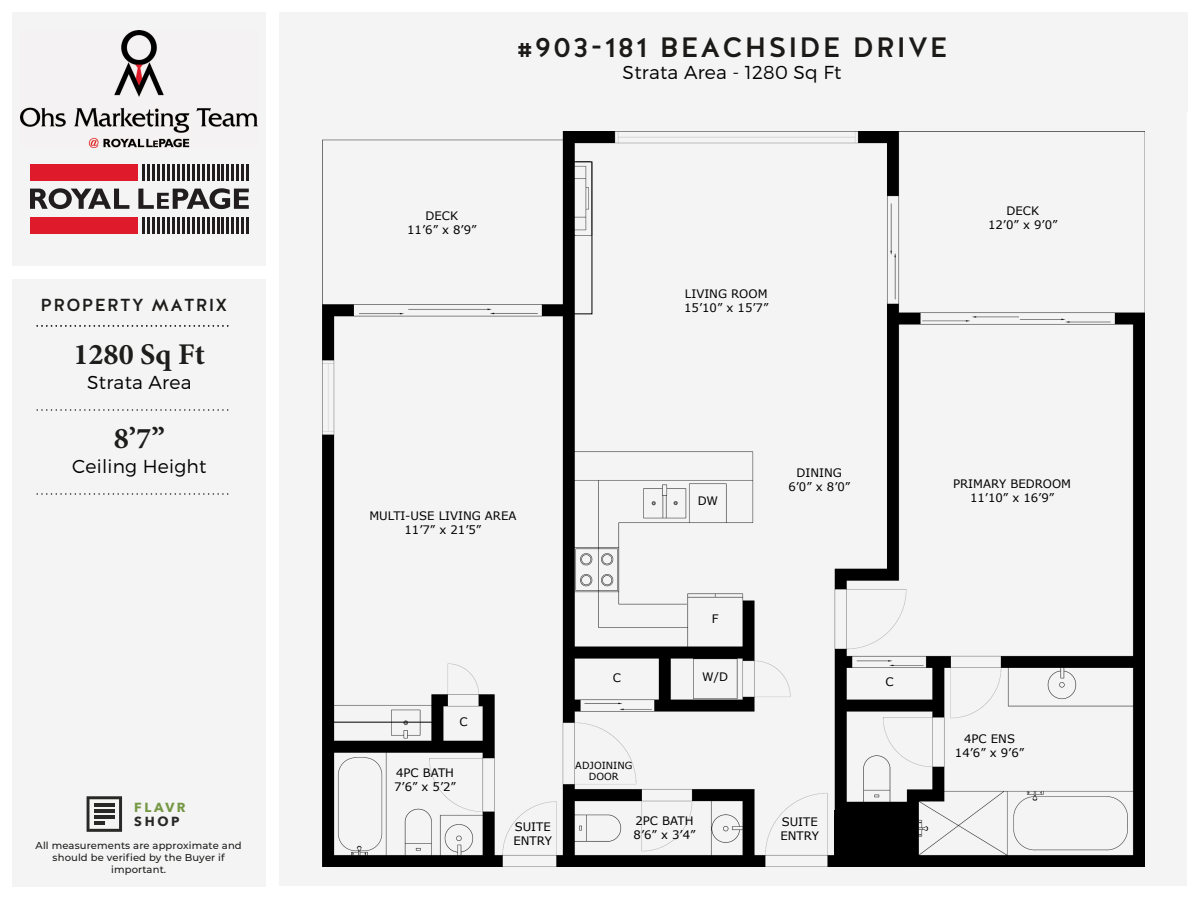
<style>
.page{position:relative;width:1200px;height:900px;background:#fff}
.page>*{position:absolute;margin:0;border:0;box-sizing:border-box;transform-origin:0 0}
.t1{font:700 30.12px "Minion Pro";color:#1d1d1b}
.t2{font:500 28px "Halis GR";letter-spacing:.075em;color:#1d1c1a}
.t3{font:300 18.76px "Montserrat";letter-spacing:.01em;color:#000}
.t4{font:500 17.44px "Halis GR";letter-spacing:.075em;color:#1d1c1a}
.t5{font:700 13.16px "Avenir Next";letter-spacing:.195em;color:#749843}
.t6{font:700 13.16px "Avenir Next";color:#282827}
.t7{font:11.68px/14px "Verdana";color:#000;text-align:center}
.t8{font:500 10px/12px "Montserrat";letter-spacing:.01em;color:#1d1d1b;text-align:center}
.t9{font:9.84px/11.8px "Verdana";color:#000;text-align:center}
</style>
<div class="page">
<div style="left:279px;top:112px;width:908px;height:774px;background:#f4f4f4"></div>
<div style="left:12px;top:12px;width:254px;height:875px;background:#f4f4f4"></div>
<div style="left:12px;top:266px;width:267px;height:13px;background:#fff"></div>
<svg style="left:87px;top:796px;width:35px;height:36px"></svg>
<svg style="left:30px;top:188px;width:99px;height:21px"></svg>
<svg style="left:138px;top:188px;width:111px;height:21px"></svg>
<div style="left:30px;top:164px;width:107px;height:16px;background:#df1a2b"></div>
<svg style="left:143px;top:164px;width:2px;height:16px"></svg>
<hr style="left:147px;top:164px;width:3px;height:16px;background:#231f20">
<svg style="left:152px;top:164px;width:97px;height:16px"></svg>
<div style="left:30px;top:217px;width:107px;height:16px;background:#df1a2b"></div>
<svg style="left:143px;top:217px;width:2px;height:16px"></svg>
<hr style="left:147px;top:217px;width:3px;height:16px;background:#231f20">
<svg style="left:152px;top:217px;width:97px;height:16px"></svg>
<div style="left:279px;top:12px;width:908px;height:100px;background:#f4f4f4"></div>
<svg style="left:37px;top:409px;width:192px;height:2px"></svg>
<svg style="left:37px;top:325px;width:192px;height:2px"></svg>
<img style="left:21px;top:31px;width:236px;height:117px">
<svg style="left:37px;top:493px;width:192px;height:2px"></svg>
<img style="left:322px;top:132px;width:822px;height:734px">
<div style="left:569px;top:162px;width:23px;height:152px;border:1px solid #000"></div>
<div style="left:331px;top:722px;width:103px;height:23px;border:1px solid #000"></div>
<div style="left:834px;top:810px;width:76px;height:47px;background:#000"></div>
<h3 class="t4" style="left:40px;top:294px;width:188px">PROPERTY MATRIX</h3>
<h1 class="t1" style="left:74px;top:333px;width:133px">1280 Sq Ft</h1>
<h3 class="t3" style="left:87px;top:371px;width:106px">Strata Area</h3>
<h1 class="t1" style="left:114px;top:417px;width:52px">8’7”</h1>
<h3 class="t3" style="left:72px;top:455px;width:136px">Ceiling Height</h3>
<p class="t5" style="left:134px;top:796px;width:53px">FLAVR</p>
<p class="t6" style="left:134px;top:810px;width:47px">SHOP</p>
<p class="t8" style="left:36px;top:839px;width:208px">All measurements are approximate and should be verified by the Buyer if important.</p>
<h2 class="t2" style="left:517px;top:29px;width:432px">#903-181 BEACHSIDE DRIVE</h2>
<h3 class="t3" style="left:623px;top:61px;width:220px">Strata Area - 1280 Sq Ft</h3>
<p class="t7" style="left:407px;top:209px;width:71px">DECK<br>11’6” x 8’9”</p>
<p class="t7" style="left:684px;top:287px;width:86px;text-align:left">LIVING ROOM<br>15’10” x 15’7”</p>
<p class="t7" style="left:988px;top:204px;width:71px">DECK<br>12’0” x 9’0”</p>
<p class="t7" style="left:369px;top:509px;width:149px">MULTI-USE LIVING AREA<br>11’7” x 21’5”</p>
<p class="t7" style="left:698px;top:494px;width:22px">DW</p>
<p class="t7" style="left:459px;top:715px;width:10px">C</p>
<p class="t7" style="left:394px;top:766px;width:63px;text-align:left">4PC BATH<br>7’6” x 5’2”</p>
<p class="t7" style="left:613px;top:671px;width:10px">C</p>
<p class="t7" style="left:712px;top:612px;width:8px">F</p>
<p class="t7" style="left:702px;top:670px;width:27px">W/D</p>
<p class="t7" style="left:513px;top:820px;width:40px;text-align:left">SUITE<br>ENTRY</p>
<p class="t9" style="left:575px;top:759px;width:59px">ADJOINING<br>DOOR</p>
<p class="t7" style="left:634px;top:814px;width:63px;text-align:left">2PC BATH<br>8’6” x 3’4”</p>
<p class="t7" style="left:788px;top:466px;width:63px">DINING<br>6’0” x 8’0”</p>
<p class="t7" style="left:781px;top:815px;width:40px;text-align:left">SUITE<br>ENTRY</p>
<p class="t7" style="left:885px;top:675px;width:10px">C</p>
<p class="t7" style="left:953px;top:477px;width:120px">PRIMARY BEDROOM<br>11’10” x 16’9”</p>
<p class="t7" style="left:955px;top:731px;width:71px">4PC ENS<br>14’6” x 9’6”</p>
</div>
